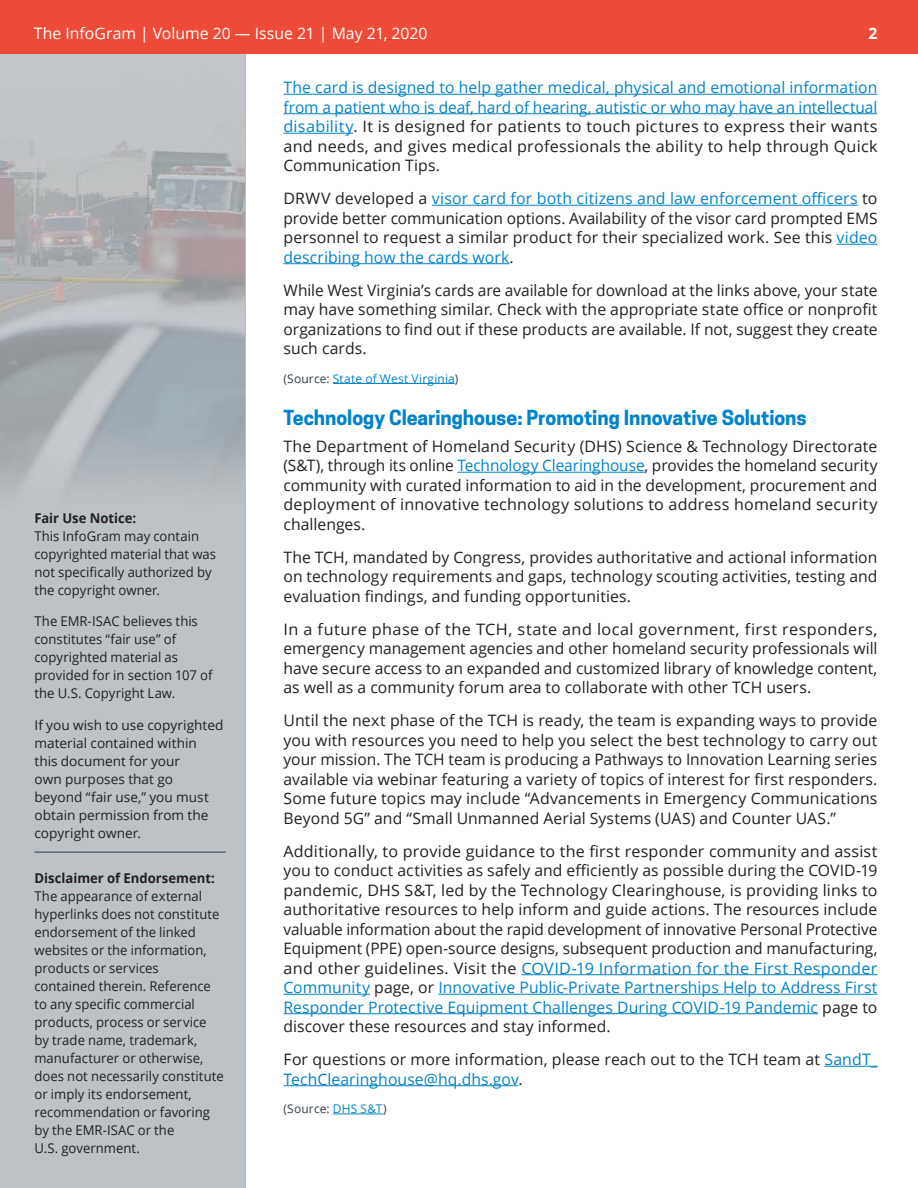
<style>
.page{position:relative;width:918px;height:1188px;background:#fff}
.page>*{position:absolute;margin:0;border:0;box-sizing:border-box;transform-origin:0 0}
.Subhead{font:700 19.5px "Cooper Hewitt";letter-spacing:-.005em;color:#0083ca}
.t1{font:15.75px/19.5px "Open Sans";letter-spacing:.005em;color:#231f20;text-align:justify}
.t2{font:15.75px/19.5px "Open Sans";letter-spacing:.015em;color:#0083ca;text-align:justify}
.t3{font:15.75px "Open Sans";color:#fff}
.t4{font:700 15.75px "Open Sans";color:#fff}
.t5{font:13.5px/18px "Open Sans";color:#231f20}
.t6{font:700 13.5px "Open Sans";color:#231f20}
.t7{font:12px "Open Sans";letter-spacing:.015em;color:#0083ca}
.t8{font:12px "Open Sans";letter-spacing:.015em;color:#313e48}
.s1{font-weight:700}
.s2{color:#231f20}
.s3{color:#0083ca}
.s4{color:#313e48}
</style>
<div class="page">
<hr style="left:34px;top:851px;width:192px;height:2px;background:#5a6670">
<div style="left:0;top:0;width:918px;height:54px;background:#ed4b38"></div>
<hr style="left:284px;top:94px;width:594px;height:1px;background:#0083ca">
<hr style="left:284px;top:113px;width:594px;height:1px;background:#0083ca">
<hr style="left:284px;top:133px;width:69px;height:1px;background:#0083ca">
<hr style="left:432px;top:205px;width:426px;height:1px;background:#0083ca">
<hr style="left:837px;top:244px;width:40px;height:1px;background:#0083ca">
<hr style="left:284px;top:263px;width:226px;height:1px;background:#0083ca">
<hr style="left:333px;top:383px;width:122px;height:1px;background:#0083ca">
<hr style="left:457px;top:472px;width:188px;height:1px;background:#0083ca">
<hr style="left:521px;top:974px;width:356px;height:1px;background:#0083ca">
<hr style="left:284px;top:994px;width:86px;height:1px;background:#0083ca">
<hr style="left:438px;top:994px;width:439px;height:1px;background:#0083ca">
<hr style="left:284px;top:1013px;width:534px;height:1px;background:#0083ca">
<hr style="left:824px;top:1066px;width:53px;height:1px;background:#0083ca">
<hr style="left:284px;top:1085px;width:234px;height:1px;background:#0083ca">
<hr style="left:333px;top:1114px;width:50px;height:1px;background:#0083ca">
<p class="t3" style="left:34px;top:23px;width:395px">The InfoGram | Volume 20 — Issue 21 | May 21, 2020</p>
<p class="t4" style="left:869px;top:22px;width:10px">2</p>
<p class="t6" style="left:34px;top:508px;width:103px">Fair Use Notice:</p>
<p class="t5" style="left:34px;top:527px;width:183px">This InfoGram may contain copyrighted material that was not specifically authorized by the copyright owner.</p>
<p class="t5" style="left:34px;top:612px;width:180px">The EMR-ISAC believes this constitutes “fair use” of copyrighted material as provided for in section 107 of the U.S. Copyright Law.</p>
<p class="t5" style="left:34px;top:716px;width:191px">If you wish to use copyrighted material contained within<br>this document for your<br>own purposes that go beyond “fair use,” you must obtain permission from the copyright owner.</p>
<p class="t5" style="left:34px;top:869px;width:191px"><span class="s1">Disclaimer of Endorsement:<br></span>The appearance of external hyperlinks does not constitute endorsement of the linked websites or the information, products or services<br>contained therein. Reference to any specific commercial products, process or service by trade name, trademark, manufacturer or otherwise, does not necessarily constitute or imply its endorsement, recommendation or favoring by the EMR-ISAC or the<br>U.S. government.</p>
<p class="t2" style="left:284px;top:77px;width:596px">The card is designed to help gather medical, physical and emotional information from a patient who is deaf, hard of hearing, autistic or who may have an intellectual disability<span class="s2">. It is designed for patients to touch pictures to express their wants and needs, and gives medical professionals the ability to help through Quick Communication Tips.</span></p>
<p class="t1" style="left:284px;top:188px;width:596px">DRWV developed a <span class="s3">visor card for both citizens and law enforcement officers</span> to provide better communication options. Availability of the visor card prompted EMS personnel to request a similar product for their specialized work. See this <span class="s3">video describing how the cards work</span>.</p>
<p class="t1" style="left:284px;top:280px;width:596px">While West Virginia’s cards are available for download at the links above, your state may have something similar. Check with the appropriate state office or nonprofit organizations to find out if these products are available. If not, suggest they create such cards.</p>
<p class="t7" style="left:284px;top:370px;width:176px"><span class="s4">(Source:</span> State of West Virginia<span class="s4">)</span></p>
<h1 class="Subhead" style="left:284px;top:406px;width:525px">Technology Clearinghouse: Promoting Innovative Solutions</h1>
<p class="t1" style="left:284px;top:436px;width:596px">The Department of Homeland Security (DHS) Science &amp; Technology Directorate (S&amp;T), through its online <span class="s3">Technology Clearinghouse</span>, provides the homeland security community with curated information to aid in the development, procurement and deployment of innovative technology solutions to address homeland security challenges.</p>
<p class="t1" style="left:284px;top:547px;width:596px">The TCH, mandated by Congress, provides authoritative and actional information on technology requirements and gaps, technology scouting activities, testing and evaluation findings, and funding opportunities.</p>
<p class="t1" style="left:284px;top:619px;width:596px">In a future phase of the TCH, state and local government, first responders, emergency management agencies and other homeland security professionals will have secure access to an expanded and customized library of knowledge content, as well as a community forum area to collaborate with other TCH users.</p>
<p class="t1" style="left:284px;top:710px;width:596px">Until the next phase of the TCH is ready, the team is expanding ways to provide you with resources you need to help you select the best technology to carry out your mission. The TCH team is producing a Pathways to Innovation Learning series available via webinar featuring a variety of topics of interest for first responders.<br>Some future topics may include “Advancements in Emergency Communications Beyond 5G” and “Small Unmanned Aerial Systems (UAS) and Counter UAS.”</p>
<p class="t1" style="left:284px;top:841px;width:596px">Additionally, to provide guidance to the first responder community and assist you to conduct activities as safely and efficiently as possible during the COVID-19 pandemic, DHS S&amp;T, led by the Technology Clearinghouse, is providing links to authoritative resources to help inform and guide actions. The resources include valuable information about the rapid development of innovative Personal Protective Equipment (PPE) open-source designs, subsequent production and manufacturing, and other guidelines. Visit the <span class="s3">COVID-19 Information for the First Responder Community</span> page, or <span class="s3">Innovative Public-Private Partnerships Help to Address First Responder Protective Equipment Challenges During COVID-19 Pandemic</span> page to discover these resources and stay informed.</p>
<p class="t1" style="left:284px;top:1049px;width:596px">For questions or more information, please reach out to the TCH team at <span class="s3">SandT_<br>TechClearinghouse@hq.dhs.gov</span>.</p>
<p class="t8" style="left:284px;top:1100px;width:105px">(Source: <span class="s3">DHS S&amp;T</span>)</p>
</div>
